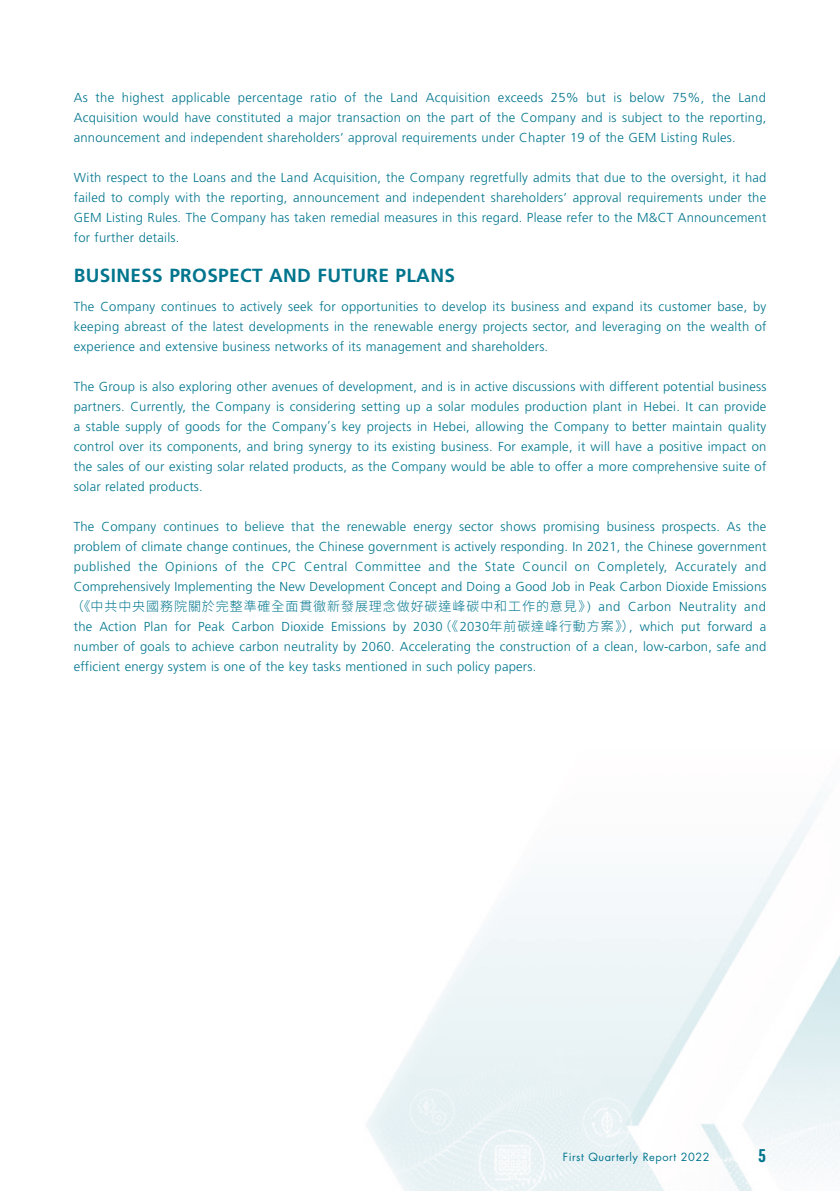
<style>
.page{position:relative;width:840px;height:1191px;background:#fff}
.page>*{position:absolute;margin:0;border:0;box-sizing:border-box;transform-origin:0 0}
.Heading_2{font:700 19px "Frutiger LT Std";letter-spacing:.02em;color:#00758d}
.t1{font:700 18px "URWDIN Cond";color:#00758d}
.Body_Text{font:300 13px/20px "Frutiger LT Std";letter-spacing:.02em;color:#00758d;text-align:justify}
.t2{font:11px "Futura Std";letter-spacing:.045em;color:#00758d}
.s1{font-family:"Source Han Sans TC"}
</style>
<div class="page">
<img style="left:366px;top:807px;width:473px;height:384px">
<p class="Body_Text" style="left:74px;top:88px;width:693px">As the highest applicable percentage ratio of the Land Acquisition exceeds 25% but is below 75%, the Land Acquisition would have constituted a major transaction on the part of the Company and is subject to the reporting, announcement and independent shareholders’ approval requirements under Chapter 19 of the GEM Listing Rules.</p>
<p class="Body_Text" style="left:74px;top:168px;width:693px">With respect to the Loans and the Land Acquisition, the Company regretfully admits that due to the oversight, it had failed to comply with the reporting, announcement and independent shareholders’ approval requirements under the GEM Listing Rules. The Company has taken remedial measures in this regard. Please refer to the M&amp;CT Announcement for further details.</p>
<p class="Heading_2" style="left:74px;top:264px;width:382px">BUSINESS PROSPECT AND FUTURE PLANS</p>
<p class="Body_Text" style="left:74px;top:296px;width:693px">The Company continues to actively seek for opportunities to develop its business and expand its customer base, by keeping abreast of the latest developments in the renewable energy projects sector, and leveraging on the wealth of experience and extensive business networks of its management and shareholders.</p>
<p class="Body_Text" style="left:74px;top:376px;width:694px">The Group is also exploring other avenues of development, and is in active discussions with different potential business partners. Currently, the Company is considering setting up a solar modules production plant in Hebei. It can provide a stable supply of goods for the Company’s key projects in Hebei, allowing the Company to better maintain quality control over its components, and bring synergy to its existing business. For example, it will have a positive impact on the sales of our existing solar related products, as the Company would be able to offer a more comprehensive suite of solar related products.</p>
<p class="Body_Text" style="left:71px;top:516px;width:696px">The Company continues to believe that the renewable energy sector shows promising business prospects. As the problem of climate change continues, the Chinese government is actively responding. In 2021, the Chinese government published the Opinions of the CPC Central Committee and the State Council on Completely, Accurately and Comprehensively Implementing the New Development Concept and Doing a Good Job in Peak Carbon Dioxide Emissions<span class="s1">（《中共中央國務院關於完整準確全面貫徹新發展理念做好碳達峰碳中和工作的意見》</span>) and Carbon Neutrality and the Action Plan for Peak Carbon Dioxide Emissions by 2030<span class="s1">（《</span>2030<span class="s1">年前碳達峰行動方案》）</span>, which put forward a number of goals to achieve carbon neutrality by 2060. Accelerating the construction of a clean, low-carbon, safe and efficient energy system is one of the key tasks mentioned in such policy papers.</p>
<p class="t2" style="left:562px;top:1150px;width:148px">First Quarterly Report 2022</p>
<h2 class="t1" style="left:758px;top:1143px;width:9px">5</h2>
</div>
